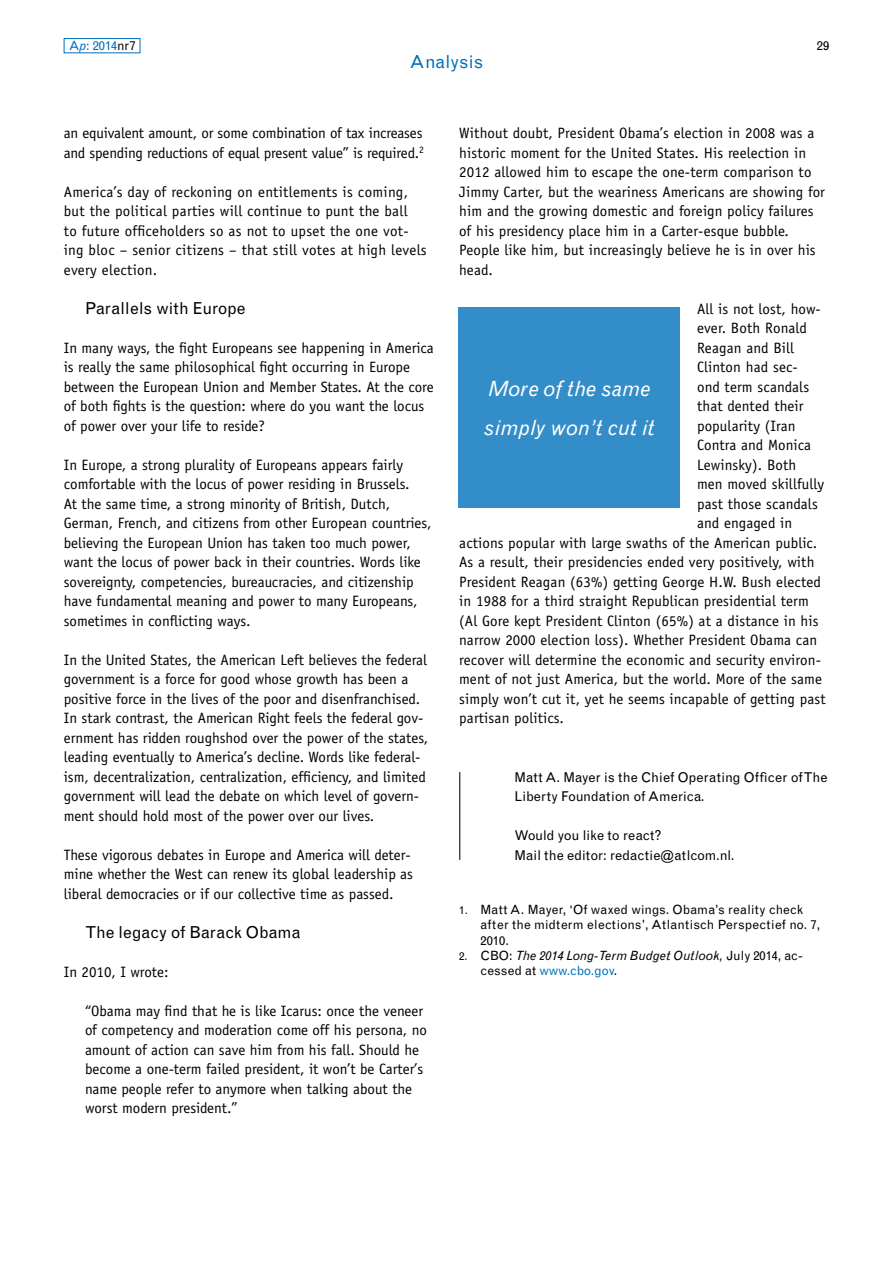
<style>
.page{position:relative;width:893px;height:1263px;background:#fff}
.page>*{position:absolute;margin:0;border:0;box-sizing:border-box;transform-origin:0 0}
.t1{font:italic 21px/39px "Grotesque MT Std";letter-spacing:.01em;color:#fff}
.t2{font:18px "Grotesque MT Std";color:#0070ba}
.t3{font:16.5px "Grotesque MT Std";color:#000}
.t4{font:15px/19.5px "Officina Sans Std";color:#000}
.t5{font:15px/19.5px "Officina Sans Std";letter-spacing:.02em;color:#000}
.t6{font:13.5px/19.5px "Grotesque MT Std";color:#000}
.t7{font:12.75px/15.3px "Grotesque MT Std";letter-spacing:.01em;color:#000}
.t8{font:italic 12.75px/15.3px "Grotesque MT Std";color:#000}
.t9{font:12.75px "Grotesque MT Std";color:#0070ba}
.s1{font-style:italic}
.s2{color:#000}
.s3{font-size:11.25px}
.s4{font-style:normal;font-size:11.25px}
.s5{font-style:normal}
.s6{font-style:normal;color:#0070ba}
</style>
<div class="page">
<div style="left:459px;top:307px;width:221px;height:201px;background:#338dc8"></div>
<hr style="left:459px;top:772px;width:1px;height:88px;background:#000">
<div style="left:64px;top:38px;width:76px;height:15px;border:1px solid #0070ba"></div>
<p class="t9" style="left:69px;top:38px;width:68px">A<span class="s1">p</span>: 2014<span class="s2">nr7</span></p>
<p class="t7" style="left:817px;top:38px;width:14px">29</p>
<p class="t2" style="left:410px;top:51px;width:75px">Analysis</p>
<p class="t4" style="left:64px;top:123px;width:362px">an equivalent amount, or some combination of tax increases and spending reductions of equal present value” is required.<sup>2</sup></p>
<p class="t5" style="left:64px;top:182px;width:365px">America’s day of reckoning on entitlements is coming, but the political parties will continue to punt the ball<br>to future officeholders so as not to upset the one vot&shy;ing bloc – senior citizens – that still votes at high levels every election.</p>
<p class="t3" style="left:85px;top:298px;width:162px">Parallels with Europe</p>
<p class="t4" style="left:64px;top:338px;width:371px">In many ways, the fight Europeans see happening in America is really the same philosophical fight occurring in Europe between the European Union and Member States. At the core of both fights is the question: where do you want the locus of power over your life to reside?</p>
<p class="t4" style="left:64px;top:455px;width:369px">In Europe, a strong plurality of Europeans appears fairly comfortable with the locus of power residing in Brussels.<br>At the same time, a strong minority of British, Dutch, German, French, and citizens from other European countries, believing the European Union has taken too much power, want the locus of power back in their countries. Words like sovereignty, competencies, bureaucracies, and citizenship have fundamental meaning and power to many Europeans, sometimes in conflicting ways.</p>
<p class="t4" style="left:64px;top:650px;width:366px">In the United States, the American Left believes the federal government is a force for good whose growth has been a positive force in the lives of the poor and disenfranchised.<br>In stark contrast, the American Right feels the federal gov&shy;ernment has ridden roughshod over the power of the states, leading eventually to America’s decline. Words like federal&shy;ism, decentralization, centralization, efficiency, and limited government will lead the debate on which level of govern&shy;ment should hold most of the power over our lives.</p>
<p class="t4" style="left:64px;top:845px;width:351px">These vigorous debates in Europe and America will deter&shy;mine whether the West can renew its global leadership as liberal democracies or if our collective time as passed.</p>
<p class="t3" style="left:85px;top:922px;width:217px">The legacy of Barack Obama</p>
<p class="t4" style="left:64px;top:962px;width:106px">In 2010, I wrote:</p>
<p class="t4" style="left:85px;top:1001px;width:343px">“Obama may find that he is like Icarus: once the veneer of competency and moderation come off his persona, no amount of action can save him from his fall. Should he become a one-term failed president, it won’t be Carter’s name people refer to anymore when talking about the worst modern president.”</p>
<p class="t4" style="left:459px;top:123px;width:367px">Without doubt, President Obama’s election in 2008 was a historic moment for the United States. His reelection in 2012 allowed him to escape the one-term comparison to Jimmy Carter, but the weariness Americans are showing for him and the growing domestic and foreign policy failures of his presidency place him in a Carter-esque bubble.<br>People like him, but increasingly believe he is in over his head.</p>
<p class="t4" style="left:697px;top:299px;width:125px">All is not lost, how-</p>
<p class="t4" style="left:697px;top:318px;width:111px">ever. Both Ronald</p>
<p class="t4" style="left:697px;top:338px;width:99px">Reagan and Bill</p>
<p class="t4" style="left:697px;top:357px;width:102px">Clinton had sec-</p>
<p class="t4" style="left:697px;top:377px;width:114px">ond term scandals</p>
<p class="t4" style="left:697px;top:396px;width:108px">that dented their</p>
<p class="t4" style="left:697px;top:416px;width:100px">popularity (Iran</p>
<p class="t4" style="left:697px;top:435px;width:116px">Contra and Monica</p>
<p class="t4" style="left:697px;top:455px;width:101px">Lewinsky). Both</p>
<p class="t4" style="left:697px;top:474px;width:129px">men moved skillfully</p>
<p class="t4" style="left:697px;top:494px;width:122px">past those scandals</p>
<p class="t4" style="left:697px;top:513px;width:97px">and engaged in</p>
<p class="t4" style="left:459px;top:533px;width:359px">actions popular with large swaths of the American public.</p>
<p class="t4" style="left:459px;top:552px;width:357px">As a result, their presidencies ended very positively, with</p>
<p class="t4" style="left:459px;top:572px;width:363px">President Reagan (63%) getting George H.W. Bush elected</p>
<p class="t4" style="left:459px;top:591px;width:351px">in 1988 for a third straight Republican presidential term</p>
<p class="t4" style="left:459px;top:611px;width:361px">(Al Gore kept President Clinton (65%) at a distance in his</p>
<p class="t4" style="left:459px;top:630px;width:359px">narrow 2000 election loss). Whether President Obama can</p>
<p class="t4" style="left:459px;top:650px;width:363px">recover will determine the economic and security environ-</p>
<p class="t4" style="left:459px;top:669px;width:364px">ment of not just America, but the world. More of the same</p>
<p class="t4" style="left:459px;top:689px;width:368px">simply won’t cut it, yet he seems incapable of getting past</p>
<p class="t4" style="left:459px;top:708px;width:106px">partisan politics.</p>
<h1 class="t1" style="left:484px;top:369px;width:172px">More of the same simply won’t cut it</h1>
<p class="t6" style="left:514px;top:767px;width:315px">Matt A. Mayer is the Chief Operating Officer of The<br>Liberty Foundation of America.</p>
<p class="t6" style="left:514px;top:826px;width:221px">Would you like to react?<br>Mail the editor: redactie@atlcom.nl.</p>
<p class="t7" style="left:480px;top:902px;width:341px;text-indent:-21px"><span class="s3">1.</span> Matt A. Mayer, ‘Of waxed wings. Obama’s reality check after the midterm elections’, Atlantisch Perspectief no. 7,<br>2010.</p>
<p class="t8" style="left:480px;top:948px;width:324px;text-indent:-21px"><span class="s4">2.</span> <span class="s5">CBO:</span> The 2014 Long-Term Budget Outlook, <span class="s5">July 2014, ac&shy;cessed at</span> <span class="s6">www.cbo.gov</span><span class="s5">.</span></p>
</div>
